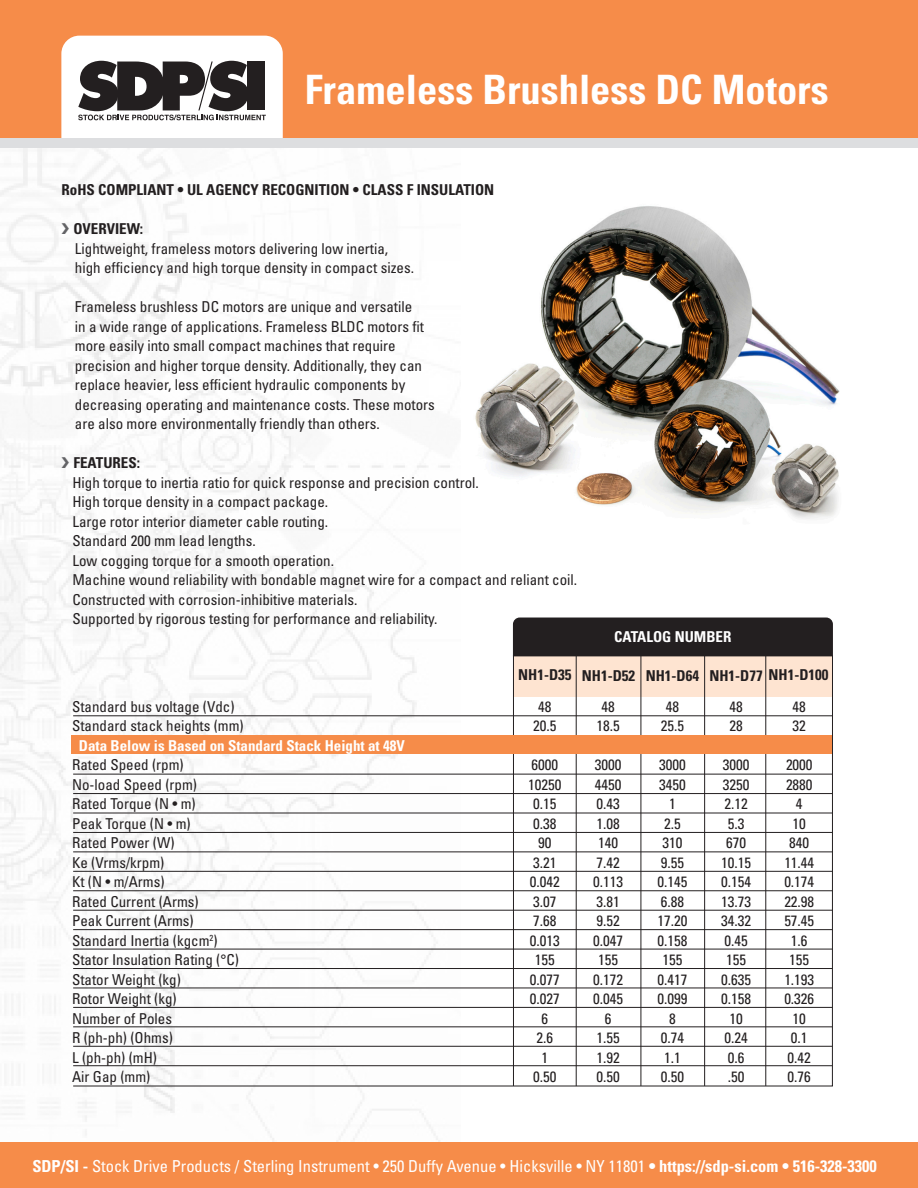
<style>
.page{position:relative;width:918px;height:1188px;background:#fff}
.page>*{position:absolute;margin:0;border:0;box-sizing:border-box;transform-origin:0 0}
.t1{font:700 condensed 40.5px "Univers";color:#fff}
.t2{font:condensed 16.5px "Univers";color:#fff}
.t3{font:condensed 15px "Univers";color:#231f20}
.t4{font:700 condensed 15px "Univers";color:#231f20}
.t5{font:700 condensed 15px "Univers";color:#fff}
.s1{font-weight:700}
</style>
<div class="page">
<img style="left:475px;top:206px;width:365px;height:313px">
<div style="left:0;top:0;width:918px;height:145px;background:#f68c49"></div>
<svg style="left:61px;top:36px;width:222px;height:102px"></svg>
<div style="left:0;top:1142px;width:918px;height:46px;background:#f68c49"></div>
<svg style="left:72px;top:654px;width:761px;height:433px"></svg>
<hr style="left:576px;top:655px;width:1px;height:431px;background:#231f20">
<hr style="left:513px;top:655px;width:1px;height:431px;background:#231f20">
<hr style="left:641px;top:655px;width:1px;height:431px;background:#231f20">
<hr style="left:704px;top:655px;width:1px;height:431px;background:#231f20">
<hr style="left:765px;top:655px;width:1px;height:431px;background:#231f20">
<div style="left:71px;top:735px;width:761px;height:19px;background:#f68c49"></div>
<div style="left:513px;top:618px;width:320px;height:38px;background:#231f20"></div>
<div style="left:0;top:138px;width:918px;height:9px;background:#dddee0"></div>
<svg style="left:62px;top:457px;width:7px;height:11px"></svg>
<p class="t1" style="left:305px;top:64px;width:526px">Frameless Brushless DC Motors</p>
<p class="t4" style="left:62px;top:180px;width:434px">RoHS COMPLIANT • UL AGENCY RECOGNITION • CLASS F INSULATION</p>
<p class="t4" style="left:73px;top:219px;width:71px">OVERVIEW:</p>
<p class="t3" style="left:75px;top:239px;width:315px">Lightweight, frameless motors delivering low inertia,</p>
<p class="t3" style="left:75px;top:258px;width:341px">high efficiency and high torque density in compact sizes.</p>
<p class="t3" style="left:75px;top:297px;width:339px">Frameless brushless DC motors are unique and versatile</p>
<p class="t3" style="left:75px;top:317px;width:351px">in a wide range of applications. Frameless BLDC motors fit</p>
<p class="t3" style="left:75px;top:336px;width:322px">more easily into small compact machines that require</p>
<p class="t3" style="left:75px;top:356px;width:349px">precision and higher torque density. Additionally, they can</p>
<p class="t3" style="left:75px;top:375px;width:332px">replace heavier, less efficient hydraulic components by</p>
<p class="t3" style="left:75px;top:395px;width:361px">decreasing operating and maintenance costs. These motors</p>
<p class="t3" style="left:75px;top:414px;width:306px">are also more environmentally friendly than others.</p>
<p class="t4" style="left:73px;top:453px;width:68px">FEATURES:</p>
<p class="t3" style="left:72px;top:473px;width:408px">High torque to inertia ratio for quick response and precision control.</p>
<p class="t3" style="left:72px;top:492px;width:257px">High torque density in a compact package.</p>
<p class="t3" style="left:72px;top:512px;width:257px">Large rotor interior diameter cable routing.</p>
<p class="t3" style="left:72px;top:531px;width:185px">Standard 200 mm lead lengths.</p>
<p class="t3" style="left:72px;top:551px;width:263px">Low cogging torque for a smooth operation.</p>
<p class="t3" style="left:72px;top:570px;width:506px">Machine wound reliability with bondable magnet wire for a compact and reliant coil.</p>
<p class="t3" style="left:72px;top:590px;width:286px">Constructed with corrosion-inhibitive materials.</p>
<p class="t3" style="left:72px;top:609px;width:367px">Supported by rigorous testing for performance and reliability.</p>
<p class="t5" style="left:614px;top:628px;width:119px">CATALOG NUMBER</p>
<p class="t3" style="left:72px;top:697px;width:164px">Standard bus voltage (Vdc)</p>
<p class="t3" style="left:72px;top:717px;width:173px">Standard stack heights (mm)</p>
<p class="t5" style="left:79px;top:736px;width:327px">Data Below is Based on Standard Stack Height at 48V</p>
<p class="t3" style="left:72px;top:756px;width:113px">Rated Speed (rpm)</p>
<p class="t3" style="left:72px;top:775px;width:126px">No-load Speed (rpm)</p>
<p class="t3" style="left:72px;top:795px;width:125px">Rated Torque (N • m)</p>
<p class="t3" style="left:72px;top:814px;width:120px">Peak Torque (N • m)</p>
<p class="t3" style="left:72px;top:834px;width:104px">Rated Power (W)</p>
<p class="t3" style="left:72px;top:853px;width:94px">Ke (Vrms/krpm)</p>
<p class="t3" style="left:72px;top:873px;width:94px">Kt (N • m/Arms)</p>
<p class="t3" style="left:72px;top:892px;width:128px">Rated Current (Arms)</p>
<p class="t3" style="left:72px;top:912px;width:123px">Peak Current (Arms)</p>
<p class="t3" style="left:72px;top:931px;width:147px">Standard Inertia (kgcm<sup>2</sup>)</p>
<p class="t3" style="left:72px;top:951px;width:168px">Stator Insulation Rating (°C)</p>
<p class="t3" style="left:72px;top:970px;width:110px">Stator Weight (kg)</p>
<p class="t3" style="left:72px;top:990px;width:106px">Rotor Weight (kg)</p>
<p class="t3" style="left:72px;top:1009px;width:101px">Number of Poles</p>
<p class="t3" style="left:72px;top:1029px;width:102px">R (ph-ph) (Ohms)</p>
<p class="t3" style="left:72px;top:1048px;width:86px">L (ph-ph) (mH)</p>
<p class="t3" style="left:72px;top:1068px;width:80px">Air Gap (mm)</p>
<p class="t4" style="left:518px;top:666px;width:55px">NH1-D35</p>
<p class="t4" style="left:582px;top:666px;width:55px">NH1-D52</p>
<p class="t4" style="left:646px;top:666px;width:55px">NH1-D64</p>
<p class="t4" style="left:709px;top:666px;width:121px">NH1-D77 NH1-D100</p>
<p class="t3" style="left:538px;top:697px;width:15px">48</p>
<p class="t3" style="left:533px;top:717px;width:25px">20.5</p>
<p class="t3" style="left:532px;top:756px;width:28px">6000</p>
<p class="t3" style="left:528px;top:775px;width:35px">10250</p>
<p class="t3" style="left:533px;top:795px;width:25px">0.15</p>
<p class="t3" style="left:533px;top:814px;width:25px">0.38</p>
<p class="t3" style="left:538px;top:834px;width:15px">90</p>
<p class="t3" style="left:533px;top:853px;width:25px">3.21</p>
<p class="t3" style="left:530px;top:873px;width:31px">0.042</p>
<p class="t3" style="left:533px;top:892px;width:25px">3.07</p>
<p class="t3" style="left:533px;top:912px;width:25px">7.68</p>
<p class="t3" style="left:530px;top:931px;width:31px">0.013</p>
<p class="t3" style="left:535px;top:951px;width:21px">155</p>
<p class="t3" style="left:530px;top:970px;width:31px">0.077</p>
<p class="t3" style="left:530px;top:990px;width:31px">0.027</p>
<p class="t3" style="left:541px;top:1009px;width:8px">6</p>
<p class="t3" style="left:536px;top:1029px;width:18px">2.6</p>
<p class="t3" style="left:541px;top:1048px;width:8px">1</p>
<p class="t3" style="left:533px;top:1068px;width:25px">0.50</p>
<p class="t3" style="left:602px;top:697px;width:15px">48</p>
<p class="t3" style="left:597px;top:717px;width:25px">18.5</p>
<p class="t3" style="left:595px;top:756px;width:28px">3000</p>
<p class="t3" style="left:595px;top:775px;width:28px">4450</p>
<p class="t3" style="left:597px;top:795px;width:25px">0.43</p>
<p class="t3" style="left:597px;top:814px;width:25px">1.08</p>
<p class="t3" style="left:598px;top:834px;width:21px">140</p>
<p class="t3" style="left:597px;top:853px;width:25px">7.42</p>
<p class="t3" style="left:593px;top:873px;width:31px">0.113</p>
<p class="t3" style="left:597px;top:892px;width:25px">3.81</p>
<p class="t3" style="left:597px;top:912px;width:25px">9.52</p>
<p class="t3" style="left:593px;top:931px;width:31px">0.047</p>
<p class="t3" style="left:598px;top:951px;width:21px">155</p>
<p class="t3" style="left:593px;top:970px;width:31px">0.172</p>
<p class="t3" style="left:593px;top:990px;width:31px">0.045</p>
<p class="t3" style="left:605px;top:1009px;width:8px">6</p>
<p class="t3" style="left:597px;top:1029px;width:25px">1.55</p>
<p class="t3" style="left:597px;top:1048px;width:25px">1.92</p>
<p class="t3" style="left:597px;top:1068px;width:25px">0.50</p>
<p class="t3" style="left:666px;top:697px;width:15px">48</p>
<p class="t3" style="left:661px;top:717px;width:25px">25.5</p>
<p class="t3" style="left:659px;top:756px;width:28px">3000</p>
<p class="t3" style="left:659px;top:775px;width:28px">3450</p>
<p class="t3" style="left:669px;top:795px;width:8px">1</p>
<p class="t3" style="left:664px;top:814px;width:18px">2.5</p>
<p class="t3" style="left:662px;top:834px;width:21px">310</p>
<p class="t3" style="left:661px;top:853px;width:25px">9.55</p>
<p class="t3" style="left:657px;top:873px;width:31px">0.145</p>
<p class="t3" style="left:661px;top:892px;width:25px">6.88</p>
<p class="t3" style="left:657px;top:912px;width:31px">17.20</p>
<p class="t3" style="left:657px;top:931px;width:31px">0.158</p>
<p class="t3" style="left:662px;top:951px;width:21px">155</p>
<p class="t3" style="left:657px;top:970px;width:31px">0.417</p>
<p class="t3" style="left:657px;top:990px;width:31px">0.099</p>
<p class="t3" style="left:669px;top:1009px;width:8px">8</p>
<p class="t3" style="left:661px;top:1029px;width:25px">0.74</p>
<p class="t3" style="left:664px;top:1048px;width:18px">1.1</p>
<p class="t3" style="left:661px;top:1068px;width:25px">0.50</p>
<p class="t3" style="left:729px;top:697px;width:15px">48</p>
<p class="t3" style="left:729px;top:717px;width:15px">28</p>
<p class="t3" style="left:723px;top:756px;width:28px">3000</p>
<p class="t3" style="left:723px;top:775px;width:28px">3250</p>
<p class="t3" style="left:724px;top:795px;width:25px">2.12</p>
<p class="t3" style="left:728px;top:814px;width:18px">5.3</p>
<p class="t3" style="left:726px;top:834px;width:21px">670</p>
<p class="t3" style="left:721px;top:853px;width:31px">10.15</p>
<p class="t3" style="left:721px;top:873px;width:31px">0.154</p>
<p class="t3" style="left:721px;top:892px;width:31px">13.73</p>
<p class="t3" style="left:721px;top:912px;width:31px">34.32</p>
<p class="t3" style="left:724px;top:931px;width:25px">0.45</p>
<p class="t3" style="left:726px;top:951px;width:21px">155</p>
<p class="t3" style="left:721px;top:970px;width:31px">0.635</p>
<p class="t3" style="left:721px;top:990px;width:31px">0.158</p>
<p class="t3" style="left:729px;top:1009px;width:15px">10</p>
<p class="t3" style="left:724px;top:1029px;width:25px">0.24</p>
<p class="t3" style="left:728px;top:1048px;width:18px">0.6</p>
<p class="t3" style="left:728px;top:1068px;width:18px">.50</p>
<p class="t3" style="left:793px;top:697px;width:15px">48</p>
<p class="t3" style="left:793px;top:717px;width:15px">32</p>
<p class="t3" style="left:786px;top:756px;width:28px">2000</p>
<p class="t3" style="left:786px;top:775px;width:28px">2880</p>
<p class="t3" style="left:796px;top:795px;width:8px">4</p>
<p class="t3" style="left:793px;top:814px;width:15px">10</p>
<p class="t3" style="left:789px;top:834px;width:21px">840</p>
<p class="t3" style="left:784px;top:853px;width:31px">11.44</p>
<p class="t3" style="left:784px;top:873px;width:31px">0.174</p>
<p class="t3" style="left:784px;top:892px;width:31px">22.98</p>
<p class="t3" style="left:784px;top:912px;width:31px">57.45</p>
<p class="t3" style="left:791px;top:931px;width:18px">1.6</p>
<p class="t3" style="left:789px;top:951px;width:21px">155</p>
<p class="t3" style="left:784px;top:970px;width:31px">1.193</p>
<p class="t3" style="left:784px;top:990px;width:31px">0.326</p>
<p class="t3" style="left:793px;top:1009px;width:15px">10</p>
<p class="t3" style="left:791px;top:1029px;width:18px">0.1</p>
<p class="t3" style="left:788px;top:1048px;width:25px">0.42</p>
<p class="t3" style="left:788px;top:1068px;width:25px">0.76</p>
<p class="t2" style="left:32px;top:1155px;width:846px"><span class="s1">SDP/SI -</span> Stock Drive Products / Sterling Instrument • 250 Duffy Avenue • Hicksville • NY 11801 <span class="s1">• https://sdp-si.com • 516-328-3300</span></p>
</div>
